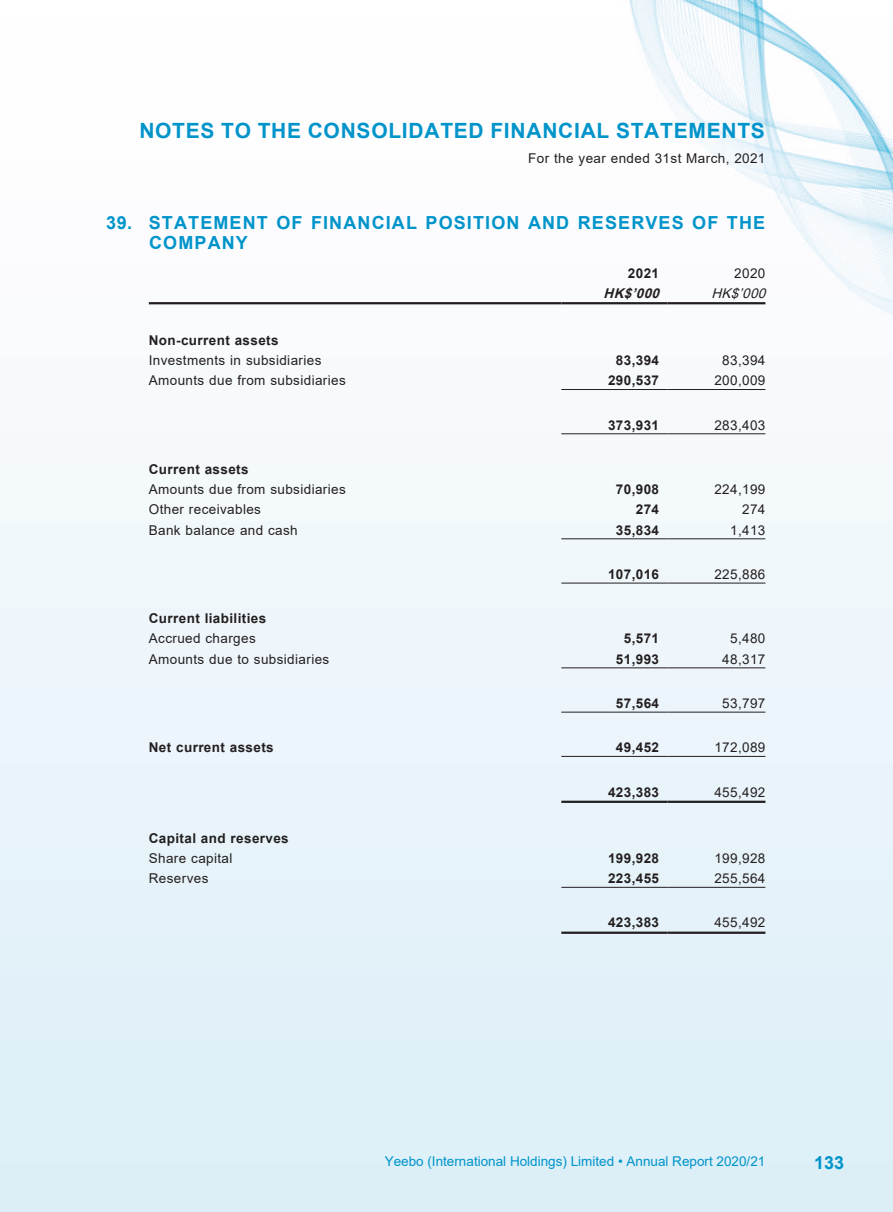
<style>
.page{position:relative;width:893px;height:1212px;background:#fff}
.page>*{position:absolute;margin:0;border:0;box-sizing:border-box;transform-origin:0 0}
.t1{font:700 21px "Arial";letter-spacing:.035em;color:#0094ca}
.t2{font:700 18px/20.2px "Arial";letter-spacing:.065em;color:#0094ca}
.t3{font:13.5px "Arial";letter-spacing:.03em;color:#231f20}
.t4{font:700 13.5px "Arial";letter-spacing:.03em;color:#231f20}
.t5{font:13.5px "Arial";color:#0094ca}
.t6{font:italic 700 13.5px "Arial";color:#231f20}
.t7{font:italic 13.5px "Arial";color:#231f20}
</style>
<div class="page">
<img style="left:0;top:0;width:893px;height:1212px">
<hr style="left:149px;top:302px;width:412px;height:2px;background:#231f20">
<hr style="left:561px;top:302px;width:107px;height:2px;background:#231f20">
<hr style="left:668px;top:302px;width:97px;height:2px;background:#231f20">
<hr style="left:561px;top:389px;width:107px;height:1px;background:#231f20">
<hr style="left:668px;top:389px;width:97px;height:1px;background:#231f20">
<hr style="left:561px;top:433px;width:107px;height:1px;background:#231f20">
<hr style="left:668px;top:433px;width:97px;height:1px;background:#231f20">
<hr style="left:561px;top:538px;width:107px;height:1px;background:#231f20">
<hr style="left:668px;top:538px;width:97px;height:1px;background:#231f20">
<hr style="left:561px;top:583px;width:107px;height:1px;background:#231f20">
<hr style="left:668px;top:583px;width:97px;height:1px;background:#231f20">
<hr style="left:561px;top:667px;width:107px;height:1px;background:#231f20">
<hr style="left:668px;top:667px;width:97px;height:1px;background:#231f20">
<hr style="left:561px;top:712px;width:107px;height:1px;background:#231f20">
<hr style="left:668px;top:712px;width:97px;height:1px;background:#231f20">
<hr style="left:561px;top:756px;width:107px;height:1px;background:#231f20">
<hr style="left:668px;top:756px;width:97px;height:1px;background:#231f20">
<hr style="left:561px;top:801px;width:107px;height:2px;background:#231f20">
<hr style="left:668px;top:801px;width:97px;height:2px;background:#231f20">
<hr style="left:561px;top:887px;width:107px;height:1px;background:#231f20">
<hr style="left:668px;top:887px;width:97px;height:1px;background:#231f20">
<hr style="left:561px;top:931px;width:107px;height:3px;background:#231f20">
<hr style="left:668px;top:931px;width:97px;height:3px;background:#231f20">
<h1 class="t1" style="left:139px;top:116px;width:627px">NOTES TO THE CONSOLIDATED FINANCIAL STATEMENTS</h1>
<p class="t3" style="left:528px;top:149px;width:239px">For the year ended 31st March, 2021</p>
<h2 class="t2" style="left:149px;top:212px;width:617px;text-indent:-43px">39. STATEMENT OF FINANCIAL POSITION AND RESERVES OF THE<br>COMPANY</h2>
<p class="t4" style="left:628px;top:263px;width:33px">2021</p>
<p class="t3" style="left:734px;top:264px;width:33px">2020</p>
<p class="t6" style="left:604px;top:284px;width:62px">HK$’000</p>
<p class="t7" style="left:711px;top:284px;width:60px">HK$’000</p>
<p class="t4" style="left:149px;top:331px;width:131px">Non-current assets</p>
<p class="t3" style="left:149px;top:351px;width:174px">Investments in subsidiaries</p>
<p class="t4" style="left:616px;top:351px;width:45px">83,394</p>
<p class="t3" style="left:722px;top:351px;width:45px">83,394</p>
<p class="t3" style="left:149px;top:371px;width:199px">Amounts due from subsidiaries</p>
<p class="t4" style="left:608px;top:371px;width:53px">290,537</p>
<p class="t3" style="left:714px;top:371px;width:53px">200,009</p>
<p class="t4" style="left:608px;top:415px;width:53px">373,931</p>
<p class="t3" style="left:714px;top:416px;width:53px">283,403</p>
<p class="t4" style="left:149px;top:460px;width:101px">Current assets</p>
<p class="t3" style="left:149px;top:480px;width:199px">Amounts due from subsidiaries</p>
<p class="t4" style="left:616px;top:480px;width:45px">70,908</p>
<p class="t3" style="left:714px;top:480px;width:53px">224,199</p>
<p class="t3" style="left:149px;top:500px;width:114px">Other receivables</p>
<p class="t4" style="left:636px;top:500px;width:25px">274</p>
<p class="t3" style="left:742px;top:500px;width:25px">274</p>
<p class="t3" style="left:149px;top:521px;width:151px">Bank balance and cash</p>
<p class="t4" style="left:616px;top:520px;width:45px">35,834</p>
<p class="t3" style="left:730px;top:521px;width:37px">1,413</p>
<p class="t4" style="left:608px;top:565px;width:53px">107,016</p>
<p class="t3" style="left:714px;top:565px;width:53px">225,886</p>
<p class="t4" style="left:149px;top:609px;width:119px">Current liabilities</p>
<p class="t3" style="left:149px;top:629px;width:108px">Accrued charges</p>
<p class="t4" style="left:624px;top:629px;width:37px">5,571</p>
<p class="t3" style="left:730px;top:629px;width:37px">5,480</p>
<p class="t3" style="left:149px;top:650px;width:182px">Amounts due to subsidiaries</p>
<p class="t4" style="left:616px;top:649px;width:45px">51,993</p>
<p class="t3" style="left:722px;top:650px;width:45px">48,317</p>
<p class="t4" style="left:616px;top:694px;width:45px">57,564</p>
<p class="t3" style="left:722px;top:694px;width:45px">53,797</p>
<p class="t4" style="left:149px;top:738px;width:126px">Net current assets</p>
<p class="t4" style="left:616px;top:738px;width:45px">49,452</p>
<p class="t3" style="left:714px;top:738px;width:53px">172,089</p>
<p class="t4" style="left:608px;top:782px;width:53px">423,383</p>
<p class="t3" style="left:714px;top:782px;width:53px">455,492</p>
<p class="t4" style="left:149px;top:828px;width:141px">Capital and reserves</p>
<p class="t3" style="left:149px;top:849px;width:85px">Share capital</p>
<p class="t4" style="left:608px;top:849px;width:53px">199,928</p>
<p class="t3" style="left:714px;top:849px;width:53px">199,928</p>
<p class="t3" style="left:149px;top:869px;width:61px">Reserves</p>
<p class="t4" style="left:608px;top:869px;width:53px">223,455</p>
<p class="t3" style="left:714px;top:869px;width:53px">255,564</p>
<p class="t4" style="left:608px;top:913px;width:53px">423,383</p>
<p class="t3" style="left:714px;top:913px;width:53px">455,492</p>
<p class="t5" style="left:385px;top:1152px;width:382px">Yeebo (International Holdings) Limited • Annual Report 2020/21</p>
<h2 class="t2" style="left:814px;top:1153px;width:32px">133</h2>
</div>
